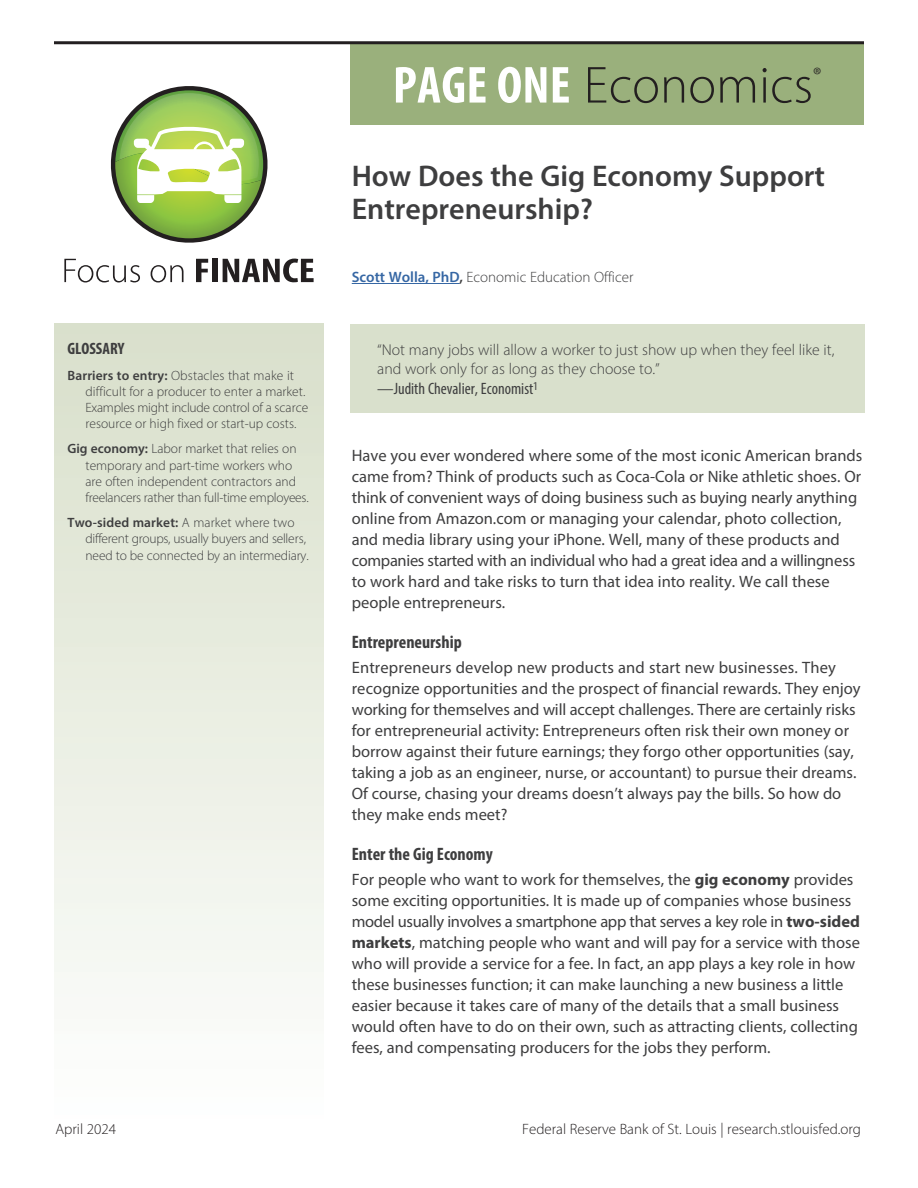
<style>
.page{position:relative;width:918px;height:1188px;background:#fff}
.page>*{position:absolute;margin:0;border:0;box-sizing:border-box;transform-origin:0 0}
.t1{font:300 52.5px "Myriad Pro";color:#231f20}
.Text{font:600 30px/33px "Myriad Pro";color:#3e3e3f}
.t2{font:300 21px "Myriad Pro";color:#231f20}
.Section_Head_NEW{font:700 condensed 18px "Myriad Pro";color:#3e3e3f}
.Text-2{font:16.5px/21px "Myriad Pro";color:#3e3e3f}
.Text-3{font:condensed 16.5px "Myriad Pro";color:#3e3e3f}
.Text-4{font:700 condensed 16.5px "Myriad Pro";color:#3e3e3f}
.Text-5{font:300 15.75px/18.9px "Myriad Pro";color:#3e3e3f}
.t3{font:300 15px "Myriad Pro";color:#231f20}
.Text-6{font:300 15px "Myriad Pro";color:#3e3e3f}
.Glossary_Terms{font:300 13.5px/16.2px "Myriad Pro";color:#3e3e3f}
.Glossary_Terms-2{font:300 13.5px/16.2px "Myriad Pro";letter-spacing:-.02em;color:#3e3e3f}
.s1{font-weight:700;font-stretch:condensed;color:#fff}
.s2{font-weight:600}
.s3{font-weight:600;color:#3667a4}
.s4{font-weight:700}
</style>
<div class="page">
<hr style="left:352px;top:283px;width:108px;height:1px;background:#3667a4">
<div style="left:54px;top:324px;width:270px;height:797px;background:linear-gradient(to bottom,#d8dfca,#fdfefd)"></div>
<div style="left:350px;top:44px;width:514px;height:80px;background:#9ab07c"></div>
<hr style="left:54px;top:41px;width:810px;height:3px;background:#231f20">
<svg style="left:64px;top:259px;width:76px;height:23px"></svg>
<svg style="left:151px;top:265px;width:33px;height:17px"></svg>
<svg style="left:196px;top:259px;width:12px;height:23px"></svg>
<div style="left:212px;top:259px;width:6px;height:23px;background:#231f20"></div>
<svg style="left:223px;top:259px;width:91px;height:23px"></svg>
<svg style="left:110px;top:86px;width:158px;height:157px"></svg>
<div style="left:350px;top:324px;width:514px;height:89px;background:#d9e0cc"></div>
<p class="t1" style="left:393px;top:53px;width:422px"><span class="s1">PAGE ONE</span> Economics</p>
<p class="t2" style="left:813px;top:62px;width:10px">®</p>
<p class="Text" style="left:352px;top:159px;width:475px">How Does the Gig Economy Support<br>Entrepreneurship?</p>
<p class="Text-4" style="left:68px;top:339px;width:58px">GLOSSARY</p>
<p class="Glossary_Terms" style="left:86px;top:367px;width:224px;text-indent:-18px"><span class="s2">Barriers to entry:</span> Obstacles that make it difficult for a producer to enter a market.<br>Examples might include control of a scarce resource or high fixed or start-up costs.</p>
<p class="Glossary_Terms" style="left:86px;top:441px;width:225px;text-indent:-18px"><span class="s2">Gig economy:</span> Labor market that relies on temporary and part-time workers who are often independent contractors and freelancers rather than full-time employees.</p>
<p class="Glossary_Terms-2" style="left:86px;top:514px;width:225px;text-indent:-18px"><span class="s2">Two-sided market:</span> A market where two different groups, usually buyers and sellers, need to be connected by an intermediary.</p>
<p class="Text-6" style="left:352px;top:268px;width:283px"><span class="s3">Scott Wolla, PhD</span><span class="s2">,</span> Economic Education Officer</p>
<p class="Text-5" style="left:377px;top:340px;width:459px">“Not many jobs will allow a worker to just show up when they feel like it, and work only for as long as they choose to.”</p>
<p class="Text-3" style="left:377px;top:378px;width:162px">—Judith Chevalier, Economist<sup>1</sup></p>
<p class="Text-2" style="left:352px;top:445px;width:512px">Have you ever wondered where some of the most iconic American brands came from? Think of products such as Coca-Cola or Nike athletic shoes. Or think of convenient ways of doing business such as buying nearly anything online from Amazon.com or managing your calendar, photo collection, and media library using your iPhone. Well, many of these products and companies started with an individual who had a great idea and a willingness to work hard and take risks to turn that idea into reality. We call these people entrepreneurs.</p>
<p class="Section_Head_NEW" style="left:352px;top:630px;width:111px">Entrepreneurship</p>
<p class="Text-2" style="left:352px;top:657px;width:510px">Entrepreneurs develop new products and start new businesses. They recognize opportunities and the prospect of financial rewards. They enjoy working for themselves and will accept challenges. There are certainly risks for entrepreneurial activity: Entrepreneurs often risk their own money or borrow against their future earnings; they forgo other opportunities (say, taking a job as an engineer, nurse, or accountant) to pursue their dreams.<br>Of course, chasing your dreams doesn’t always pay the bills. So how do they make ends meet?</p>
<p class="Section_Head_NEW" style="left:352px;top:842px;width:143px">Enter the Gig Economy</p>
<p class="Text-2" style="left:352px;top:869px;width:510px">For people who want to work for themselves, the <span class="s4">gig economy</span> provides some exciting opportunities. It is made up of companies whose business model usually involves a smartphone app that serves a key role in <span class="s4">two-sided markets</span>, matching people who want and will pay for a service with those who will provide a service for a fee. In fact, an app plays a key role in how these businesses function; it can make launching a new business a little easier because it takes care of many of the details that a small business would often have to do on their own, such as attracting clients, collecting fees, and compensating producers for the jobs they perform.</p>
<p class="t3" style="left:56px;top:1120px;width:62px">April 2024</p>
<p class="t3" style="left:522px;top:1120px;width:340px">Federal Reserve Bank of St. Louis | research.stlouisfed.org</p>
</div>
